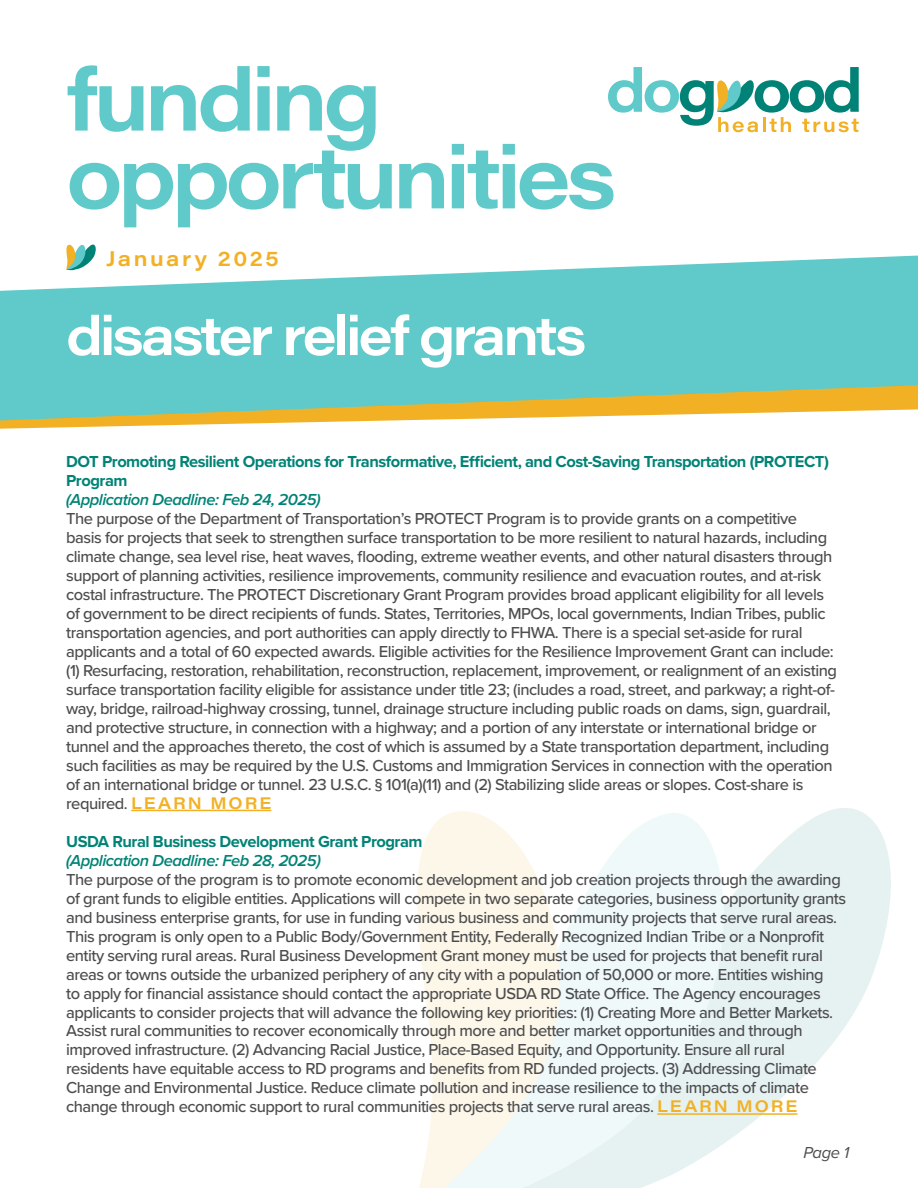
<style>
.page{position:relative;width:918px;height:1188px;background:#fff}
.page>*{position:absolute;margin:0;border:0;box-sizing:border-box;transform-origin:0 0}
.t1{font:86.4px/77.8px "Acumin Variable Concept";letter-spacing:-.055em;color:#5fcac9}
.t2{font:54px "Acumin Variable Concept";letter-spacing:-.055em;color:#fff}
.t3{font:21px "Acumin Variable Concept";letter-spacing:.12em;color:#f2b125}
.t4{font:500 16.5px/18.9px "Proxima Nova";letter-spacing:-.03em;color:#4d4d4f}
.t5{font:700 16.5px/18.9px "Proxima Nova";letter-spacing:-.03em;color:#008376}
.t6{font:italic 600 16.5px "Proxima Nova";letter-spacing:-.03em;color:#008376}
.t7{font:italic 16.5px "Proxima Nova";color:#4d4d4f}
.s1{font-family:"Acumin Variable Concept";font-weight:400;color:#f2b125}
</style>
<div class="page">
<svg style="left:730px;top:808px;width:161px;height:331px;fill:#e6f2f1"></svg>
<svg style="left:597px;top:813px;width:133px;height:375px;fill:#eff9f9"></svg>
<svg style="left:417px;top:811px;width:180px;height:377px;fill:#fdf7e9"></svg>
<svg style="left:0;top:421px;width:364px;height:8px"></svg>
<svg style="left:0;top:256px;width:918px;height:165px;background:#7fcec1"></svg>
<hr style="left:131px;top:810px;width:140px;height:1px;background:#f2b125">
<hr style="left:657px;top:1113px;width:141px;height:2px;background:#f2b125">
<svg style="left:66px;top:245px;width:30px;height:25px"></svg>
<svg style="left:608px;top:67px;width:251px;height:65px"></svg>
<h1 class="t1" style="left:66px;top:58px;width:552px">funding opportunities</h1>
<p class="t3" style="left:106px;top:244px;width:174px">January 2025</p>
<h2 class="t2" style="left:66px;top:299px;width:522px">disaster relief grants</h2>
<p class="t5" style="left:66px;top:452px;width:764px">DOT Promoting Resilient Operations for Transformative, Efficient, and Cost-Saving Transportation (PROTECT)<br>Program</p>
<p class="t6" style="left:66px;top:487px;width:256px">(Application Deadline: Feb 24, 2025)</p>
<p class="t4" style="left:66px;top:509px;width:772px">The purpose of the Department of Transportation’s PROTECT Program is to provide grants on a competitive<br>basis for projects that seek to strengthen surface transportation to be more resilient to natural hazards, including climate change, sea level rise, heat waves, flooding, extreme weather events, and other natural disasters through support of planning activities, resilience improvements, community resilience and evacuation routes, and at-risk costal infrastructure. The PROTECT Discretionary Grant Program provides broad applicant eligibility for all levels of government to be direct recipients of funds. States, Territories, MPOs, local governments, Indian Tribes, public transportation agencies, and port authorities can apply directly to FHWA. There is a special set-aside for rural applicants and a total of 60 expected awards. Eligible activities for the Resilience Improvement Grant can include: (1) Resurfacing, restoration, rehabilitation, reconstruction, replacement, improvement, or realignment of an existing surface transportation facility eligible for assistance under title 23; (includes a road, street, and parkway; a right-of&shy;way, bridge, railroad-highway crossing, tunnel, drainage structure including public roads on dams, sign, guardrail, and protective structure, in connection with a highway; and a portion of any interstate or international bridge or tunnel and the approaches thereto, the cost of which is assumed by a State transportation department, including such facilities as may be required by the U.S. Customs and Immigration Services in connection with the operation of an international bridge or tunnel. 23 U.S.C. § 101(a)(11) and (2) Stabilizing slide areas or slopes. Cost-share is required. <span class="s1">LE ARN MORE</span></p>
<p class="t5" style="left:66px;top:831px;width:358px">USDA Rural Business Development Grant Program</p>
<p class="t6" style="left:66px;top:848px;width:256px">(Application Deadline: Feb 28, 2025)</p>
<p class="t4" style="left:66px;top:869px;width:781px">The purpose of the program is to promote economic development and job creation projects through the awarding of grant funds to eligible entities. Applications will compete in two separate categories, business opportunity grants and business enterprise grants, for use in funding various business and community projects that serve rural areas.<br>This program is only open to a Public Body/Government Entity, Federally Recognized Indian Tribe or a Nonprofit entity serving rural areas. Rural Business Development Grant money must be used for projects that benefit rural areas or towns outside the urbanized periphery of any city with a population of 50,000 or more. Entities wishing<br>to apply for financial assistance should contact the appropriate USDA RD State Office. The Agency encourages applicants to consider projects that will advance the following key priorities: (1) Creating More and Better Markets.<br>Assist rural communities to recover economically through more and better market opportunities and through improved infrastructure. (2) Advancing Racial Justice, Place-Based Equity, and Opportunity. Ensure all rural residents have equitable access to RD programs and benefits from RD funded projects. (3) Addressing Climate Change and Environmental Justice. Reduce climate pollution and increase resilience to the impacts of climate change through economic support to rural communities projects that serve rural areas. <span class="s1">LE ARN MORE</span></p>
<p class="t7" style="left:803px;top:1140px;width:47px">Page 1</p>
</div>
